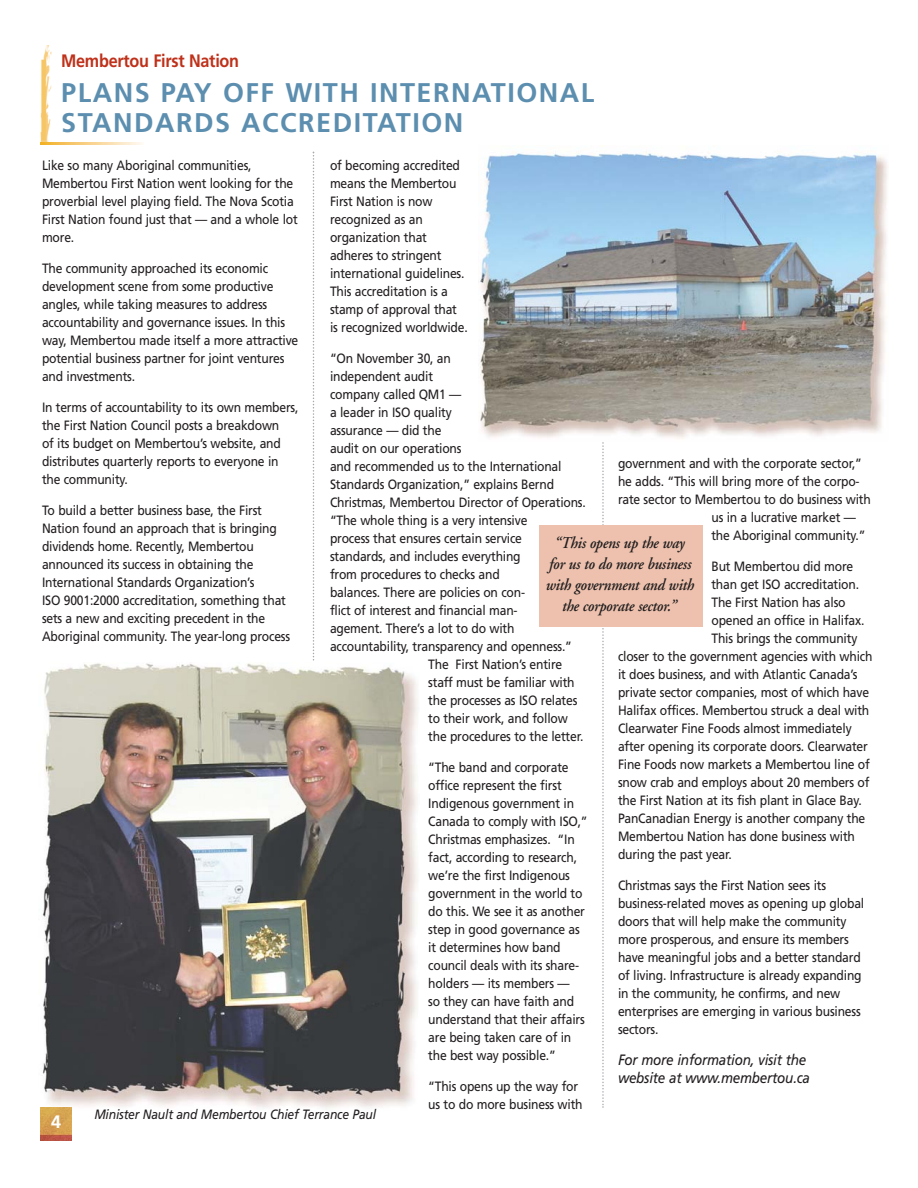
<style>
.page{position:relative;width:918px;height:1188px;background:#fff}
.page>*{position:absolute;margin:0;border:0;box-sizing:border-box;transform-origin:0 0}
.t1{font:700 27px/30px "Frutiger";letter-spacing:.055em;color:#5c8eaf}
.t2{font:700 18px "Frutiger";letter-spacing:-.015em;color:#bf311a;scale:.9 1}
.t3{font:700 18px "Frutiger";color:#fff}
.t4{font:italic 600 16.5px/21px "Adobe Garamond";letter-spacing:-.015em;color:#231f20;text-align:center;scale:.9 1}
.t5{font:italic 15px/18px "Frutiger";letter-spacing:-.015em;color:#231f20;scale:.9 1}
.t6{font:13.5px/18px "Frutiger";letter-spacing:-.015em;color:#231f20;scale:.9 1}
.t7{font:italic 13.5px "Frutiger";letter-spacing:-.015em;color:#231f20;scale:.9 1}
</style>
<div class="page">
<img style="left:40px;top:46px;width:13px;height:97px">
<svg style="left:602px;top:442px;width:2px;height:666px"></svg>
<div style="left:539px;top:525px;width:163px;height:101px;background:#edc1ad"></div>
<img style="left:480px;top:151px;width:407px;height:288px">
<svg style="left:313px;top:152px;width:1px;height:509px"></svg>
<img style="left:40px;top:663px;width:378px;height:451px">
<svg style="left:40px;top:143px;width:102px;height:1px"></svg>
<img style="left:41px;top:1107px;width:31px;height:34px">
<h2 class="t2" style="left:61px;top:53px;width:199px">Membertou First Nation</h2>
<h1 class="t1" style="left:61px;top:80px;width:535px">PLANS PAY OFF WITH INTERNATIONAL<br>STANDARDS ACCREDITATION</h1>
<p class="t6" style="left:42px;top:157px;width:286px">Like so many Aboriginal communities, Membertou First Nation went looking for the proverbial level playing field. The Nova Scotia First Nation found just that — and a whole lot more.</p>
<p class="t6" style="left:42px;top:260px;width:286px">The community approached its economic development scene from some productive angles, while taking measures to address accountability and governance issues. In this way, Membertou made itself a more attractive potential business partner for joint ventures and investments.</p>
<p class="t6" style="left:42px;top:399px;width:286px">In terms of accountability to its own members, the First Nation Council posts a breakdown<br>of its budget on Membertou’s website, and distributes quarterly reports to everyone in the community.</p>
<p class="t6" style="left:42px;top:502px;width:277px">To build a better business base, the First Nation found an approach that is bringing dividends home. Recently, Membertou announced its success in obtaining the International Standards Organization’s<br>ISO 9001:2000 accreditation, something that sets a new and exciting precedent in the Aboriginal community. The year-long process</p>
<p class="t6" style="left:330px;top:157px;width:155px">of becoming accredited means the Membertou<br>First Nation is now recognized as an organization that adheres to stringent international guidelines.<br>This accreditation is a stamp of approval that is recognized worldwide.</p>
<p class="t6" style="left:330px;top:350px;width:136px">“On November 30, an</p>
<p class="t6" style="left:330px;top:368px;width:116px">independent audit</p>
<p class="t6" style="left:330px;top:386px;width:148px">company called QM1 —</p>
<p class="t6" style="left:330px;top:404px;width:137px">a leader in ISO quality</p>
<p class="t6" style="left:330px;top:422px;width:125px">assurance — did the</p>
<p class="t6" style="left:330px;top:440px;width:148px">audit on our operations</p>
<p class="t6" style="left:330px;top:458px;width:259px">and recommended us to the International</p>
<p class="t6" style="left:330px;top:476px;width:251px">Standards Organization,” explains Bernd</p>
<p class="t6" style="left:330px;top:494px;width:286px">Christmas, Membertou Director of Operations.</p>
<p class="t6" style="left:330px;top:512px;width:221px">“The whole thing is a very intensive</p>
<p class="t6" style="left:330px;top:530px;width:215px">process that ensures certain service</p>
<p class="t6" style="left:330px;top:548px;width:213px">standards, and includes everything</p>
<p class="t6" style="left:330px;top:566px;width:190px">from procedures to checks and</p>
<p class="t6" style="left:330px;top:584px;width:218px">balances. There are policies on con-</p>
<p class="t6" style="left:330px;top:602px;width:210px">flict of interest and financial man-</p>
<p class="t6" style="left:330px;top:620px;width:207px">agement. There’s a lot to do with</p>
<p class="t6" style="left:330px;top:638px;width:270px">accountability, transparency and openness.”</p>
<p class="t6" style="left:428px;top:656px;width:150px">The First Nation’s entire</p>
<p class="t6" style="left:428px;top:674px;width:164px">staff must be familiar with</p>
<p class="t6" style="left:428px;top:692px;width:167px">the processes as ISO relates</p>
<p class="t6" style="left:428px;top:710px;width:157px">to their work, and follow</p>
<p class="t6" style="left:428px;top:728px;width:174px">the procedures to the letter.</p>
<p class="t6" style="left:428px;top:759px;width:179px">“The band and corporate office represent the first<br>Indigenous government in<br>Canada to comply with ISO,”<br>Christmas emphasizes. “In fact, according to research, we’re the first Indigenous government in the world to do this. We see it as another step in good governance as it determines how band council deals with its share&shy;holders — its members —<br>so they can have faith and understand that their affairs are being taken care of in the best way possible.”</p>
<p class="t6" style="left:428px;top:1078px;width:173px">“This opens up the way for us to do more business with</p>
<p class="t6" style="left:618px;top:455px;width:273px">government and with the corporate sector,”</p>
<p class="t6" style="left:618px;top:473px;width:270px">he adds. “This will bring more of the corpo-</p>
<p class="t6" style="left:618px;top:491px;width:282px">rate sector to Membertou to do business with</p>
<p class="t6" style="left:711px;top:509px;width:162px">us in a lucrative market —</p>
<p class="t6" style="left:711px;top:527px;width:173px">the Aboriginal community.”</p>
<p class="t6" style="left:711px;top:558px;width:159px">But Membertou did more</p>
<p class="t6" style="left:711px;top:576px;width:166px">than get ISO accreditation.</p>
<p class="t6" style="left:711px;top:594px;width:151px">The First Nation has also</p>
<p class="t6" style="left:711px;top:612px;width:171px">opened an office in Halifax.</p>
<p class="t6" style="left:711px;top:630px;width:164px">This brings the community</p>
<p class="t6" style="left:618px;top:648px;width:284px">closer to the government agencies with which</p>
<p class="t6" style="left:618px;top:666px;width:268px">it does business, and with Atlantic Canada’s</p>
<p class="t6" style="left:618px;top:684px;width:281px">private sector companies, most of which have</p>
<p class="t6" style="left:618px;top:702px;width:281px">Halifax offices. Membertou struck a deal with</p>
<p class="t6" style="left:618px;top:720px;width:261px">Clearwater Fine Foods almost immediately</p>
<p class="t6" style="left:618px;top:738px;width:279px">after opening its corporate doors. Clearwater</p>
<p class="t6" style="left:618px;top:756px;width:281px">Fine Foods now markets a Membertou line of</p>
<p class="t6" style="left:618px;top:774px;width:281px">snow crab and employs about 20 members of</p>
<p class="t6" style="left:618px;top:792px;width:272px">the First Nation at its fish plant in Glace Bay.</p>
<p class="t6" style="left:618px;top:810px;width:276px">PanCanadian Energy is another company the</p>
<p class="t6" style="left:618px;top:828px;width:265px">Membertou Nation has done business with</p>
<p class="t6" style="left:618px;top:846px;width:128px">during the past year.</p>
<p class="t6" style="left:618px;top:877px;width:275px">Christmas says the First Nation sees its business-related moves as opening up global doors that will help make the community more prosperous, and ensure its members have meaningful jobs and a better standard of living. Infrastructure is already expanding in the community, he confirms, and new enterprises are emerging in various business sectors.</p>
<p class="t5" style="left:618px;top:1052px;width:215px">For more information, visit the website at www.membertou.ca</p>
<p class="t4" style="left:546px;top:534px;width:166px">“This opens up the way for us to do more business with government and with the corporate sector.”</p>
<p class="t7" style="left:94px;top:1109px;width:315px">Minister Nault and Membertou Chief Terrance Paul</p>
<h2 class="t3" style="left:51px;top:1114px;width:12px">4</h2>
</div>
